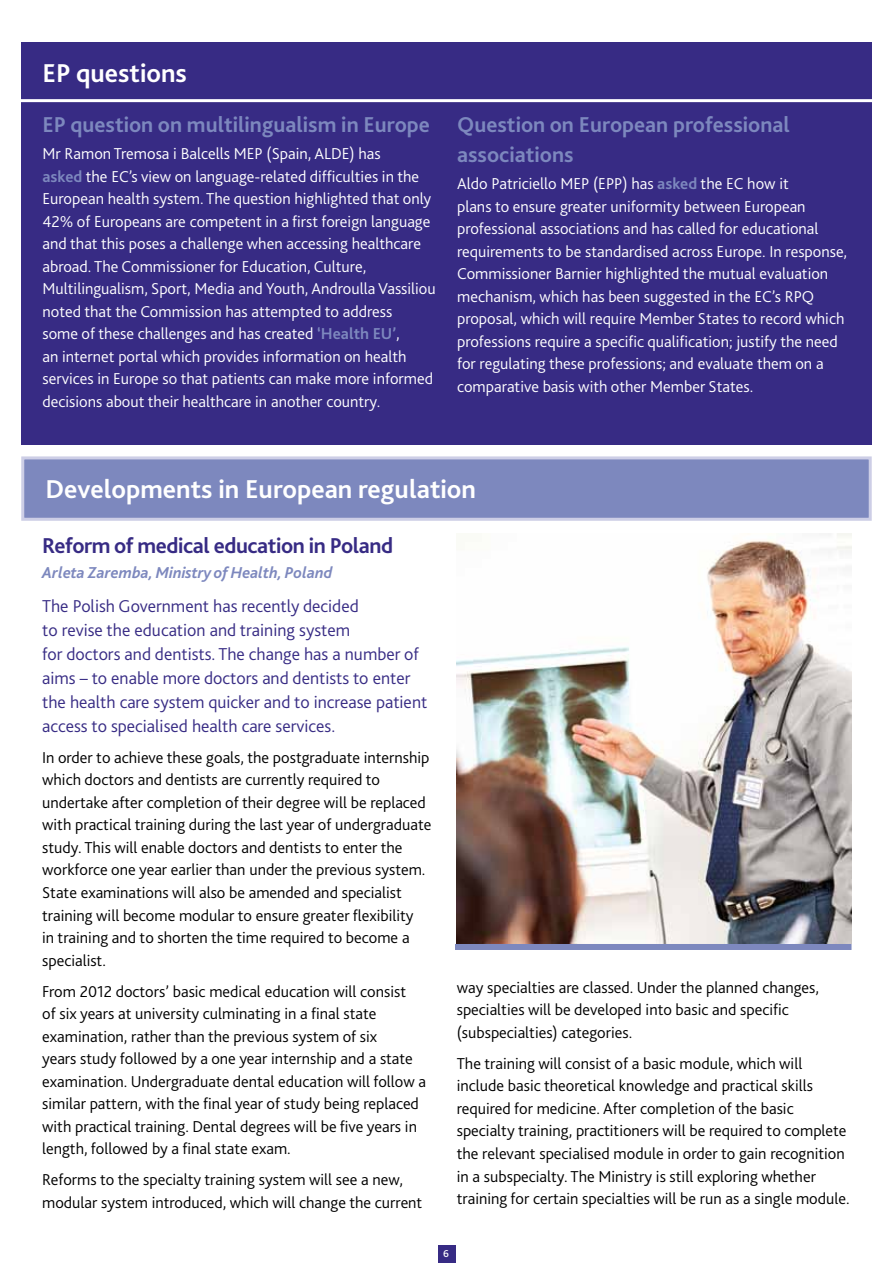
<style>
.page{position:relative;width:893px;height:1263px;background:#fff}
.page>*{position:absolute;margin:0;border:0;box-sizing:border-box;transform-origin:0 0}
.t1{font:700 27px "Bliss 2";color:#fff}
.t2{font:700 22.5px/30px "Bliss 2";color:#7d88be}
.t3{font:700 22.5px "Bliss 2";letter-spacing:-.02em;color:#372b84}
.t4{font:300 18px/24px "Bliss 2";color:#372b84}
.t5{font:300 16.5px/22.5px "Bliss 2";color:#000}
.t6{font:300 16.5px/22.5px "Bliss 2";color:#fff}
.t7{font:italic 700 16.5px "Bliss 2";letter-spacing:-.005em;color:#7d88be}
.t8{font:500 10.5px "Bliss 2";color:#fff}
.s1{font-weight:700;color:#7d88be}
</style>
<div class="page">
<div style="left:438px;top:1245px;width:17px;height:18px;background:#372b84"></div>
<div style="left:21px;top:43px;width:851px;height:402px;background:#372b84"></div>
<hr style="left:10px;top:99px;width:879px;height:3px;background:#fff">
<div style="left:23px;top:458px;width:847px;height:61px;background:#7d88be"></div>
<div style="left:21px;top:456px;width:851px;height:65px;border:3px solid #cdcee6"></div>
<img style="left:456px;top:533px;width:395px;height:411px">
<div style="left:455px;top:944px;width:396px;height:6px;background:#7d88be"></div>
<h1 class="t1" style="left:43px;top:57px;width:146px">EP questions</h1>
<h2 class="t2" style="left:43px;top:109px;width:389px">EP question on multilingualism in Europe</h2>
<p class="t6" style="left:43px;top:142px;width:395px">Mr Ramon Tremosa i Balcells MEP (Spain, ALDE) has<br><span class="s1">asked</span> the EC’s view on language-related difficulties in the European health system. The question highlighted that only 42% of Europeans are competent in a first foreign language and that this poses a challenge when accessing healthcare abroad. The Commissioner for Education, Culture, Multilingualism, Sport, Media and Youth, Androulla Vassiliou noted that the Commission has attempted to address<br>some of these challenges and has created <span class="s1">‘Health EU’</span>,<br>an internet portal which provides information on health services in Europe so that patients can make more informed decisions about their healthcare in another country.</p>
<h2 class="t2" style="left:457px;top:109px;width:334px">Question on European professional associations</h2>
<p class="t6" style="left:457px;top:172px;width:392px">Aldo Patriciello MEP (EPP) has <span class="s1">asked</span> the EC how it<br>plans to ensure greater uniformity between European professional associations and has called for educational requirements to be standardised across Europe. In response, Commissioner Barnier highlighted the mutual evaluation mechanism, which has been suggested in the EC’s RPQ proposal, which will require Member States to record which professions require a specific qualification; justify the need for regulating these professions; and evaluate them on a comparative basis with other Member States.</p>
<h1 class="t1" style="left:46px;top:472px;width:432px">Developments in European regulation</h1>
<h2 class="t3" style="left:42px;top:532px;width:352px">Reform of medical education in Poland</h2>
<p class="t7" style="left:42px;top:563px;width:292px">Arleta Zaremba, Ministry of Health, Poland</p>
<p class="t4" style="left:42px;top:593px;width:387px">The Polish Government has recently decided<br>to revise the education and training system<br>for doctors and dentists. The change has a number of aims – to enable more doctors and dentists to enter the health care system quicker and to increase patient access to specialised health care services.</p>
<p class="t5" style="left:42px;top:746px;width:391px">In order to achieve these goals, the postgraduate internship which doctors and dentists are currently required to undertake after completion of their degree will be replaced with practical training during the last year of undergraduate study. This will enable doctors and dentists to enter the workforce one year earlier than under the previous system.<br>State examinations will also be amended and specialist training will become modular to ensure greater flexibility<br>in training and to shorten the time required to become a specialist.</p>
<p class="t5" style="left:42px;top:979px;width:385px">From 2012 doctors’ basic medical education will consist<br>of six years at university culminating in a final state examination, rather than the previous system of six<br>years study followed by a one year internship and a state examination. Undergraduate dental education will follow a similar pattern, with the final year of study being replaced with practical training. Dental degrees will be five years in length, followed by a final state exam.</p>
<p class="t5" style="left:42px;top:1168px;width:382px">Reforms to the specialty training system will see a new, modular system introduced, which will change the current</p>
<p class="t5" style="left:457px;top:976px;width:364px">way specialties are classed. Under the planned changes, specialties will be developed into basic and specific (subspecialties) categories.</p>
<p class="t5" style="left:457px;top:1052px;width:394px">The training will consist of a basic module, which will include basic theoretical knowledge and practical skills required for medicine. After completion of the basic specialty training, practitioners will be required to complete the relevant specialised module in order to gain recognition in a subspecialty. The Ministry is still exploring whether training for certain specialties will be run as a single module.</p>
<p class="t8" style="left:443px;top:1247px;width:7px">6</p>
</div>
